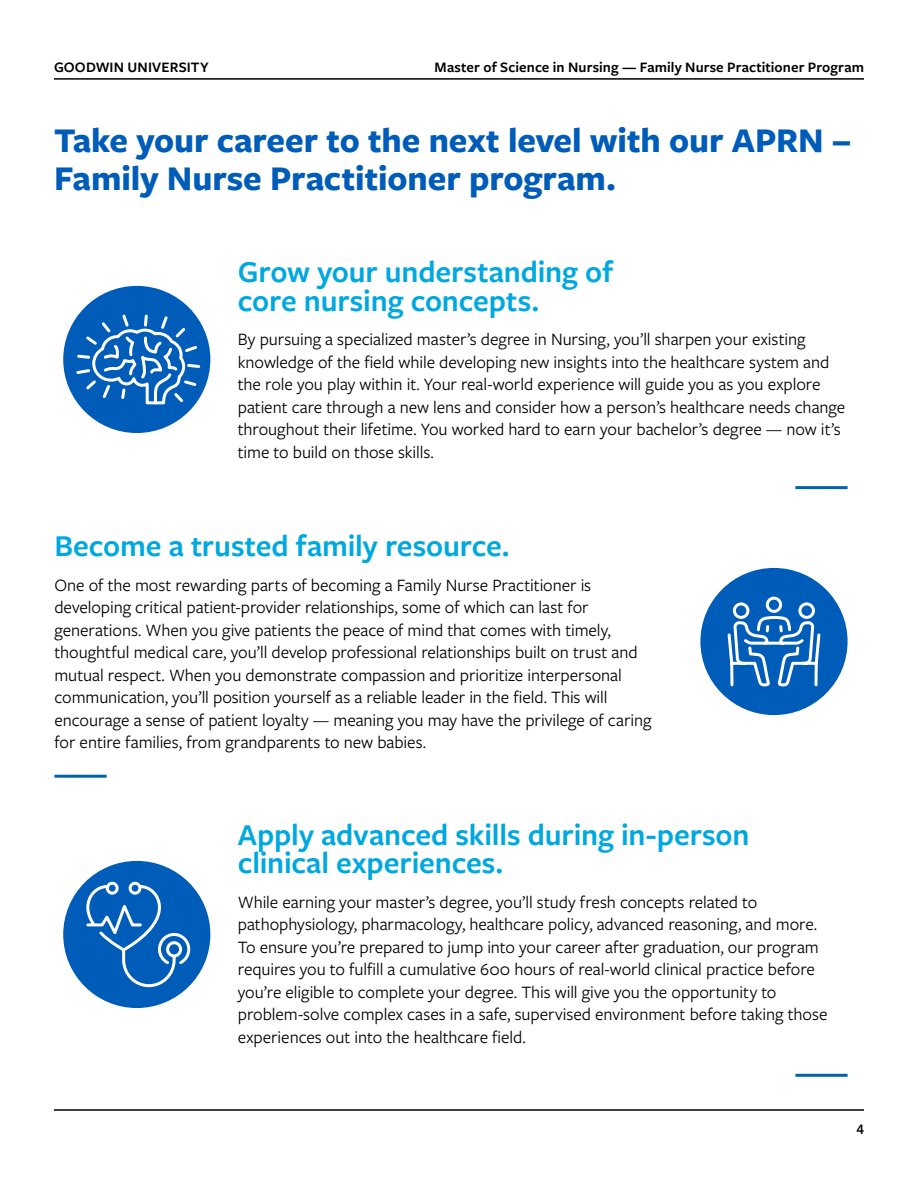
<style>
.page{position:relative;width:918px;height:1188px;background:#fff}
.page>*{position:absolute;margin:0;border:0;box-sizing:border-box;transform-origin:0 0}
.t1{font:700 36px/37.5px "Freight Sans Pro";letter-spacing:-.005em;color:#005cb9}
.t2{font:600 31.5px/28.5px "Freight Sans Pro";letter-spacing:-.005em;color:#00a8e0}
.t3{font:18px/22.5px "Freight Sans Pro";letter-spacing:-.005em;color:#000}
.t4{font:600 15px "Freight Sans Pro";letter-spacing:.01em;color:#000}
</style>
<div class="page">
<hr style="left:54px;top:78px;width:810px;height:2px;background:#000">
<hr style="left:54px;top:1109px;width:810px;height:2px;background:#000">
<div style="left:63px;top:286px;width:147px;height:147px;background:#005cb9;border-radius:50%"></div>
<hr style="left:795px;top:486px;width:53px;height:3px;background:#0064a8">
<div style="left:700px;top:568px;width:148px;height:147px;background:#005cb9;border-radius:50%"></div>
<hr style="left:54px;top:775px;width:53px;height:3px;background:#0064a8">
<div style="left:63px;top:861px;width:147px;height:147px;background:#005cb9;border-radius:50%"></div>
<hr style="left:795px;top:1074px;width:53px;height:3px;background:#0064a8">
<svg style="left:85px;top:880px;width:107px;height:109px"></svg>
<svg style="left:74px;top:312px;width:128px;height:94px"></svg>
<svg style="left:727px;top:596px;width:94px;height:91px"></svg>
<p class="t4" style="left:54px;top:57px;width:156px">GOODWIN UNIVERSITY</p>
<p class="t4" style="left:435px;top:57px;width:431px">Master of Science in Nursing — Family Nurse Practitioner Program</p>
<h1 class="t1" style="left:54px;top:120px;width:799px">Take your career to the next level with our APRN –<br>Family Nurse Practitioner program.</h1>
<h2 class="t2" style="left:238px;top:257px;width:377px">Grow your understanding of core nursing concepts.</h2>
<p class="t3" style="left:238px;top:328px;width:609px">By pursuing a specialized master’s degree in Nursing, you’ll sharpen your existing knowledge of the field while developing new insights into the healthcare system and the role you play within it. Your real-world experience will guide you as you explore patient care through a new lens and consider how a person’s healthcare needs change throughout their lifetime. You worked hard to earn your bachelor’s degree — now it’s time to build on those skills.</p>
<h2 class="t2" style="left:54px;top:530px;width:457px">Become a trusted family resource.</h2>
<p class="t3" style="left:54px;top:573px;width:599px">One of the most rewarding parts of becoming a Family Nurse Practitioner is developing critical patient-provider relationships, some of which can last for generations. When you give patients the peace of mind that comes with timely, thoughtful medical care, you’ll develop professional relationships built on trust and mutual respect. When you demonstrate compassion and prioritize interpersonal communication, you’ll position yourself as a reliable leader in the field. This will encourage a sense of patient loyalty — meaning you may have the privilege of caring for entire families, from grandparents to new babies.</p>
<h2 class="t2" style="left:238px;top:819px;width:513px">Apply advanced skills during in-person clinical experiences.</h2>
<p class="t3" style="left:238px;top:890px;width:591px">While earning your master’s degree, you’ll study fresh concepts related to pathophysiology, pharmacology, healthcare policy, advanced reasoning, and more.<br>To ensure you’re prepared to jump into your career after graduation, our program requires you to fulfill a cumulative 600 hours of real-world clinical practice before you’re eligible to complete your degree. This will give you the opportunity to problem-solve complex cases in a safe, supervised environment before taking those experiences out into the healthcare field.</p>
<p class="t4" style="left:856px;top:1119px;width:9px">4</p>
</div>
